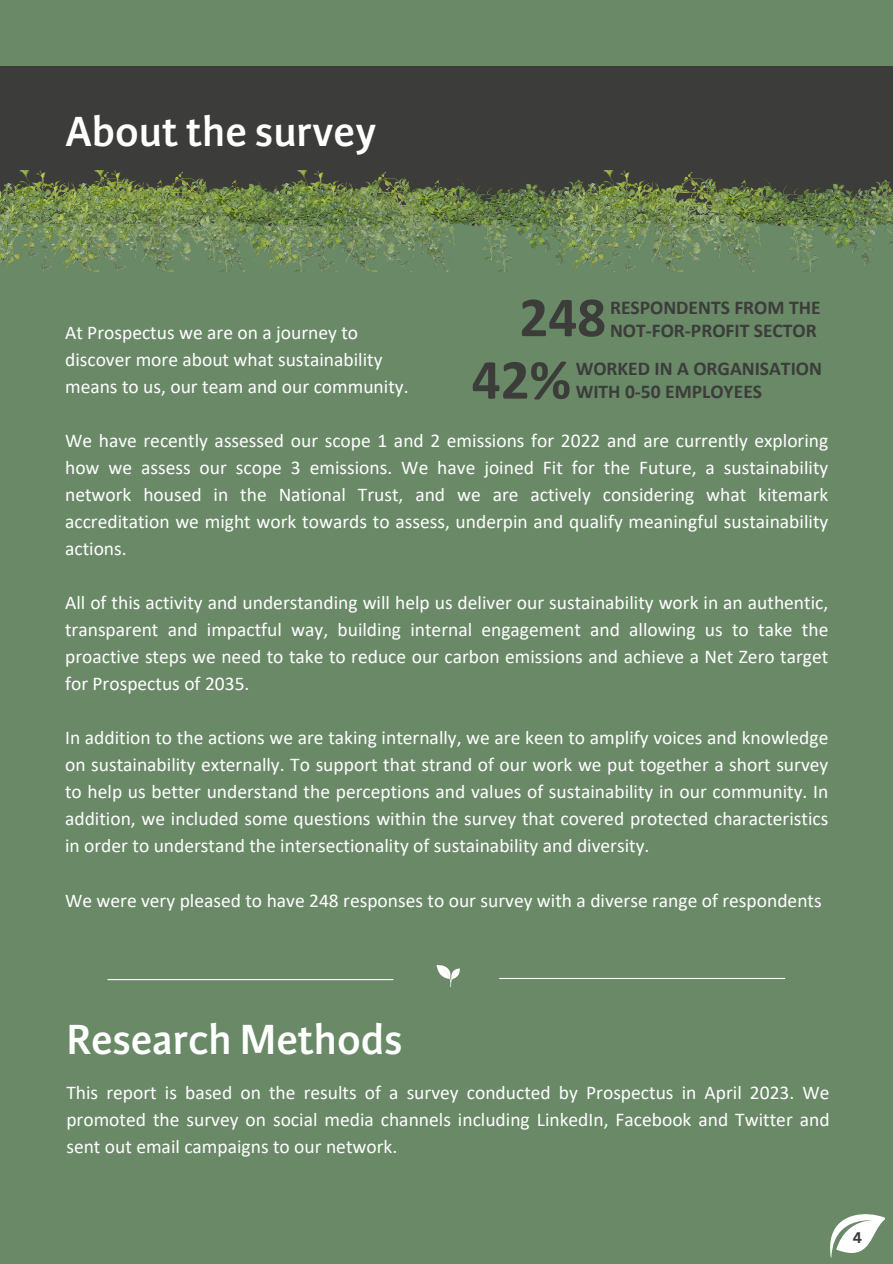
<style>
.page{position:relative;width:893px;height:1264px;background:#fff}
.page>*{position:absolute;margin:0;border:0;box-sizing:border-box;transform-origin:0 0}
.t1{font:700 57px "Calibri";color:#3c3c3b}
.t2{font:600 45px "Karmina Sans";color:#fff}
.t3{font:19.5px/27px "Calibri";color:#fff;text-align:justify}
.t4{font:700 19.5px/23.2px "Calibri";color:#3c3c3b}
.t5{font:700 15px "Canva Sans";color:#3c3c3b}
</style>
<div class="page">
<div style="left:0;top:0;width:892px;height:1263px;background:#698967"></div>
<svg style="left:830px;top:1214px;width:55px;height:44px"></svg>
<div style="left:0;top:66px;width:892px;height:149px;background:#3c3c3b"></div>
<img style="left:44px;top:170px;width:365px;height:13px">
<img style="left:569px;top:170px;width:321px;height:13px">
<img style="left:0;top:183px;width:57px;height:88px">
<img style="left:427px;top:183px;width:139px;height:89px">
<img style="left:57px;top:183px;width:370px;height:89px">
<img style="left:566px;top:183px;width:326px;height:89px">
<hr style="left:107px;top:979px;width:286px;height:1px;background:#fff">
<svg style="left:436px;top:965px;width:24px;height:22px"></svg>
<hr style="left:499px;top:977px;width:286px;height:2px;background:#fff">
<h3 class="t2" style="left:65px;top:107px;width:312px">About the survey</h3>
<p class="t1" style="left:519px;top:293px;width:88px">248</p>
<p class="t1" style="left:471px;top:356px;width:101px">42%</p>
<h1 class="t4" style="left:610px;top:297px;width:212px">RESPONDENTS FROM THE<br>NOT-FOR-PROFIT SECTOR</h1>
<h3 class="t4" style="left:575px;top:358px;width:248px">WORKED IN A ORGANISATION<br>WITH 0-50 EMPLOYEES</h3>
<h2 class="t3" style="left:65px;top:321px;width:294px">At Prospectus we are on a journey to</h2>
<p class="t3" style="left:65px;top:348px;width:319px">discover more about what sustainability</p>
<p class="t3" style="left:65px;top:375px;width:345px">means to us, our team and our community.</p>
<p class="t3" style="left:65px;top:429px;width:764px">We have recently assessed our scope 1 and 2 emissions for 2022 and are currently exploring how we assess our scope 3 emissions. We have joined Fit for the Future, a sustainability network housed in the National Trust, and we are actively considering what kitemark accreditation we might work towards to assess, underpin and qualify meaningful sustainability actions.</p>
<p class="t3" style="left:65px;top:591px;width:764px">All of this activity and understanding will help us deliver our sustainability work in an authentic, transparent and impactful way, building internal engagement and allowing us to take the proactive steps we need to take to reduce our carbon emissions and achieve a Net Zero target for Prospectus of 2035.</p>
<p class="t3" style="left:65px;top:726px;width:764px">In addition to the actions we are taking internally, we are keen to amplify voices and knowledge on sustainability externally. To support that strand of our work we put together a short survey to help us better understand the perceptions and values of sustainability in our community. In addition, we included some questions within the survey that covered protected characteristics in order to understand the intersectionality of sustainability and diversity.</p>
<p class="t3" style="left:65px;top:888px;width:758px">We were very pleased to have 248 responses to our survey with a diverse range of respondents</p>
<p class="t2" style="left:66px;top:1014px;width:338px">Research Methods</p>
<p class="t3" style="left:66px;top:1080px;width:764px">This report is based on the results of a survey conducted by Prospectus in April 2023. We promoted the survey on social media channels including LinkedIn, Facebook and Twitter and sent out email campaigns to our network.</p>
<h1 class="t5" style="left:852px;top:1226px;width:11px">4</h1>
</div>
